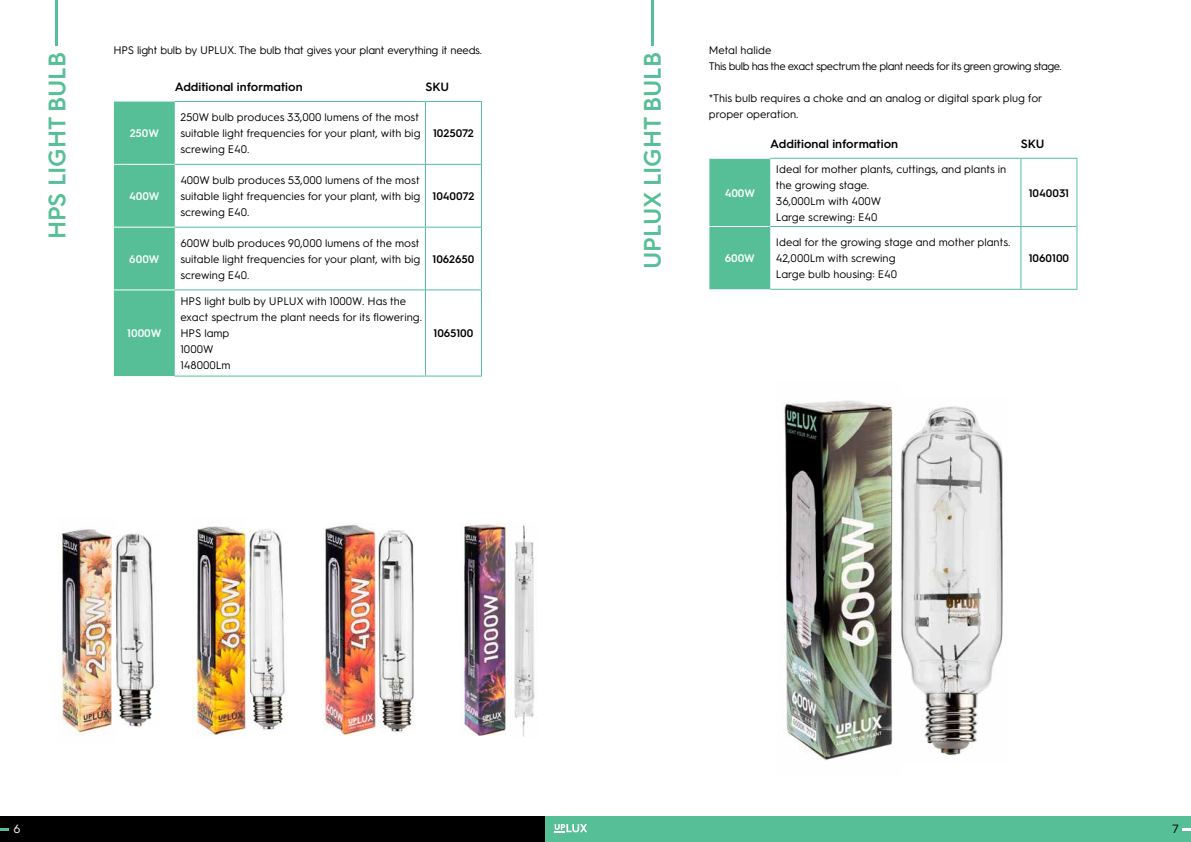
<style>
.page{position:relative;width:1191px;height:842px;background:#fff}
.page>*{position:absolute;margin:0;border:0;box-sizing:border-box;transform-origin:0 0}
.t1{font:600 24px "Hurme Geometric Sans 3";color:#56bf98}
.t2{font:600 12px "Hurme Geometric Sans 3";color:#000}
.t3{font:12px "Hurme Geometric Sans 3";color:#fff}
.t4{font:12px "Hurme Geometric Sans 3";color:#000}
.t5{font:11px/16px "Hurme Geometric Sans 3";color:#000}
.t6{font:11px/16px "Hurme Geometric Sans 3";letter-spacing:-.04em;color:#000}
.t7{font:11px "Hurme Geometric Sans 3";letter-spacing:-.02em;color:#000}
.t8{font:600 11px "Hurme Geometric Sans 3";color:#000}
.t9{font:600 11px "Hurme Geometric Sans 3";color:#fff}
</style>
<div class="page">
<div style="left:0;top:816px;width:1191px;height:26px;background:#000"></div>
<svg style="left:0;top:828px;width:9px;height:2px"></svg>
<div style="left:545px;top:816px;width:646px;height:26px;background:#56bf98"></div>
<svg style="left:554px;top:824px;width:33px;height:8px"></svg>
<svg style="left:1182px;top:828px;width:9px;height:2px"></svg>
<hr style="left:56px;top:0;width:2px;height:45px;background:#56bf98">
<hr style="left:651px;top:0;width:2px;height:45px;background:#56bf98">
<div style="left:114px;top:102px;width:61px;height:274px;background:#56bf98"></div>
<hr style="left:114px;top:164px;width:61px;height:1px;background:#fff">
<hr style="left:114px;top:227px;width:61px;height:1px;background:#fff">
<hr style="left:425px;top:101px;width:57px;height:1px;background:#56bf98">
<hr style="left:481px;top:102px;width:1px;height:62px;background:#56bf98">
<hr style="left:175px;top:101px;width:250px;height:1px;background:#56bf98">
<hr style="left:481px;top:164px;width:1px;height:63px;background:#56bf98">
<hr style="left:481px;top:227px;width:1px;height:62px;background:#56bf98">
<hr style="left:426px;top:289px;width:56px;height:1px;background:#56bf98">
<hr style="left:481px;top:290px;width:1px;height:86px;background:#56bf98">
<hr style="left:175px;top:289px;width:250px;height:1px;background:#56bf98">
<hr style="left:425px;top:376px;width:57px;height:1px;background:#56bf98">
<hr style="left:175px;top:376px;width:250px;height:1px;background:#56bf98">
<hr style="left:425px;top:102px;width:1px;height:62px;background:#56bf98">
<hr style="left:425px;top:164px;width:56px;height:1px;background:#56bf98">
<hr style="left:175px;top:164px;width:250px;height:1px;background:#56bf98">
<hr style="left:425px;top:165px;width:1px;height:62px;background:#56bf98">
<hr style="left:425px;top:227px;width:56px;height:1px;background:#56bf98">
<hr style="left:175px;top:227px;width:250px;height:1px;background:#56bf98">
<hr style="left:425px;top:227px;width:1px;height:63px;background:#56bf98">
<hr style="left:425px;top:290px;width:1px;height:86px;background:#56bf98">
<hr style="left:114px;top:289px;width:61px;height:1px;background:#fff">
<div style="left:709px;top:159px;width:61px;height:130px;background:#56bf98"></div>
<hr style="left:709px;top:226px;width:61px;height:1px;background:#fff">
<hr style="left:1076px;top:158px;width:1px;height:68px;background:#56bf98">
<hr style="left:1076px;top:226px;width:1px;height:63px;background:#56bf98">
<hr style="left:1021px;top:289px;width:56px;height:1px;background:#56bf98">
<hr style="left:770px;top:289px;width:251px;height:1px;background:#56bf98">
<hr style="left:1021px;top:158px;width:56px;height:1px;background:#56bf98">
<hr style="left:770px;top:158px;width:251px;height:1px;background:#56bf98">
<hr style="left:1020px;top:158px;width:1px;height:68px;background:#56bf98">
<hr style="left:1021px;top:226px;width:55px;height:1px;background:#56bf98">
<hr style="left:770px;top:226px;width:251px;height:1px;background:#56bf98">
<hr style="left:1020px;top:227px;width:1px;height:62px;background:#56bf98">
<img style="left:783px;top:400px;width:110px;height:360px">
<img style="left:900px;top:406px;width:103px;height:349px">
<img style="left:60px;top:528px;width:55px;height:207px">
<img style="left:113px;top:530px;width:42px;height:199px">
<img style="left:378px;top:530px;width:36px;height:202px">
<img style="left:324px;top:525px;width:52px;height:210px">
<img style="left:248px;top:529px;width:37px;height:201px">
<img style="left:192px;top:526px;width:54px;height:209px">
<img style="left:461px;top:523px;width:45px;height:212px">
<img style="left:514px;top:525px;width:21px;height:212px">
<p class="t7" style="left:113px;top:43px;width:370px">HPS light bulb by UPLUX. The bulb that gives your plant everything it needs.</p>
<p class="t2" style="left:175px;top:79px;width:129px">Additional information</p>
<p class="t2" style="left:425px;top:79px;width:25px">SKU</p>
<p class="t8" style="left:433px;top:126px;width:42px">1025072</p>
<h1 class="t1" style="left:40px;top:239px;width:189px;rotate:-90deg">HPS LIGHT BULB</h1>
<h1 class="t1" style="left:635px;top:269px;width:219px;rotate:-90deg">UPLUX LIGHT BULB</h1>
<p class="t5" style="left:180px;top:109px;width:242px">250W bulb produces 33,000 lumens of the most suitable light frequencies for your plant, with big screwing E40.</p>
<p class="t9" style="left:130px;top:126px;width:31px">250W</p>
<p class="t5" style="left:180px;top:172px;width:242px;text-align:justify">400W bulb produces 53,000 lumens of the most suitable light frequencies for your plant, with big screwing E40.</p>
<p class="t9" style="left:129px;top:189px;width:32px">400W</p>
<p class="t8" style="left:432px;top:189px;width:43px">1040072</p>
<p class="t5" style="left:180px;top:234px;width:242px;text-align:justify">600W bulb produces 90,000 lumens of the most suitable light frequencies for your plant, with big screwing E40.</p>
<p class="t9" style="left:129px;top:251px;width:32px">600W</p>
<p class="t8" style="left:432px;top:251px;width:43px">1062650</p>
<p class="t9" style="left:127px;top:326px;width:36px">1000W</p>
<p class="t5" style="left:180px;top:293px;width:243px">HPS light bulb by UPLUX with 1000W. Has the exact spectrum the plant needs for its flowering.<br>HPS lamp<br>1000W<br>148000Lm</p>
<p class="t8" style="left:433px;top:326px;width:41px">1065100</p>
<p class="t6" style="left:709px;top:42px;width:354px">Metal halide<br>This bulb has the exact spectrum the plant needs for its green growing stage.</p>
<p class="t5" style="left:709px;top:90px;width:335px">*This bulb requires a choke and an analog or digital spark plug for proper operation.</p>
<p class="t2" style="left:770px;top:135px;width:129px">Additional information</p>
<p class="t2" style="left:1021px;top:135px;width:25px">SKU</p>
<p class="t9" style="left:724px;top:185px;width:32px">400W</p>
<p class="t9" style="left:725px;top:251px;width:32px">600W</p>
<p class="t5" style="left:776px;top:160px;width:232px">Ideal for mother plants, cuttings, and plants in the growing stage.<br>36,000Lm with 400W<br>Large screwing: E40</p>
<p class="t5" style="left:776px;top:234px;width:236px">Ideal for the growing stage and mother plants.<br>42,000Lm with screwing<br>Large bulb housing: E40</p>
<p class="t8" style="left:1028px;top:185px;width:42px">1040031</p>
<p class="t8" style="left:1028px;top:251px;width:42px">1060100</p>
<p class="t3" style="left:14px;top:821px;width:9px">6</p>
<p class="t4" style="left:1172px;top:821px;width:8px">7</p>
</div>
